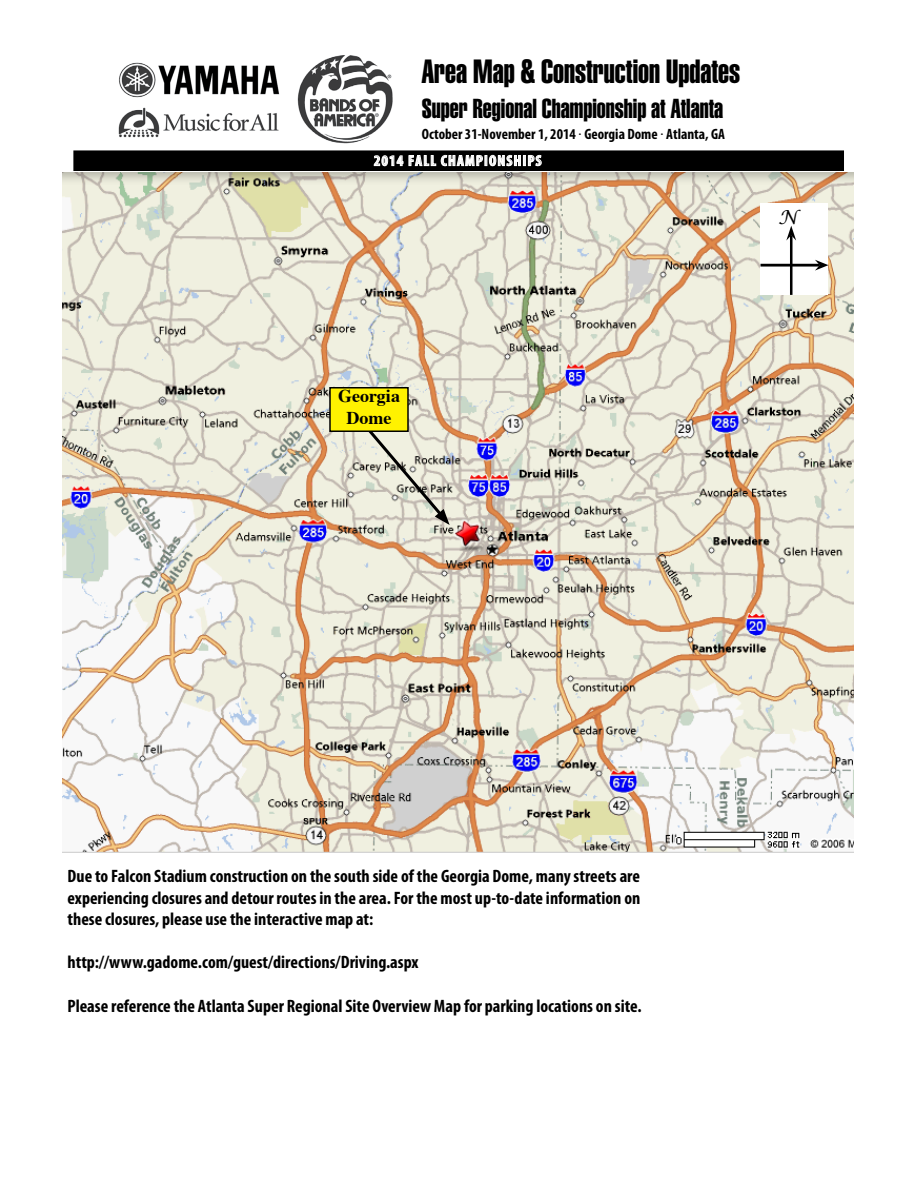
<style>
.page{position:relative;width:918px;height:1188px;background:#fff}
.page>*{position:absolute;margin:0;border:0;box-sizing:border-box;transform-origin:0 0}
.t1{font:33px "Helvetica LT Std Extra Comp";color:#000}
.t2{font:27px "Helvetica LT Std Extra Comp";color:#000}
.t3{font:italic 19.5px "Lucida Calligraphy";color:#000;scale:.91 1}
.t4{font:700 condensed 18px/21.6px "Myriad Pro";color:#000;text-align:justify}
.t5{font:700 18px/21.6px "Times";color:#000;text-align:center}
.t6{font:700 condensed 15px "Myriad Pro";color:#000}
.t7{font:700 condensed 15px "Myriad Pro";letter-spacing:.085em;color:#fff}
</style>
<div class="page">
<img style="left:62px;top:173px;width:792px;height:680px">
<svg style="left:357px;top:417px;width:93px;height:108px;background:#d4d2c5"></svg>
<div style="left:330px;top:388px;width:78px;height:43px;background:#fff200"></div>
<div style="left:329px;top:387px;width:80px;height:45px;border:2px solid #000"></div>
<div style="left:760px;top:203px;width:68px;height:92px;background:#fff"></div>
<hr style="left:760px;top:264px;width:60px;height:2px;background:#000">
<svg style="left:815px;top:260px;width:13px;height:11px"></svg>
<hr style="left:790px;top:235px;width:3px;height:60px;background:#000">
<svg style="left:786px;top:226px;width:10px;height:15px"></svg>
<div style="left:74px;top:151px;width:769px;height:19px;background:#000"></div>
<div style="left:74px;top:150px;width:770px;height:21px;border:2px solid #000"></div>
<svg style="left:374px;top:155px;width:29px;height:11px"></svg>
<svg style="left:409px;top:152px;width:133px;height:15px"></svg>
<img style="left:118px;top:55px;width:275px;height:89px">
<h1 class="t1" style="left:422px;top:52px;width:320px">Area Map &amp; Construction Updates</h1>
<h2 class="t2" style="left:422px;top:92px;width:303px">Super Regional Championship at Atlanta</h2>
<p class="t6" style="left:422px;top:125px;width:305px">October 31-November 1, 2014 ⋅ Georgia Dome ⋅ Atlanta, GA</p>
<p class="t7" style="left:374px;top:152px;width:169px">2014 FALL CHAMPIONSHIPS</p>
<p class="t3" style="left:778px;top:206px;width:21px">N</p>
<p class="t5" style="left:338px;top:383px;width:63px">Georgia<br>Dome</p>
<p class="t4" style="left:68px;top:865px;width:574px">Due to Falcon Stadium construction on the south side of the Georgia Dome, many streets are experiencing closures and detour routes in the area. For the most up-to-date information on these closures, please use the interactive map at:</p>
<p class="t4" style="left:68px;top:952px;width:353px">http://www.gadome.com/guest/directions/Driving.aspx</p>
<p class="t4" style="left:68px;top:995px;width:576px">Please reference the Atlanta Super Regional Site Overview Map for parking locations on site.</p>
</div>
